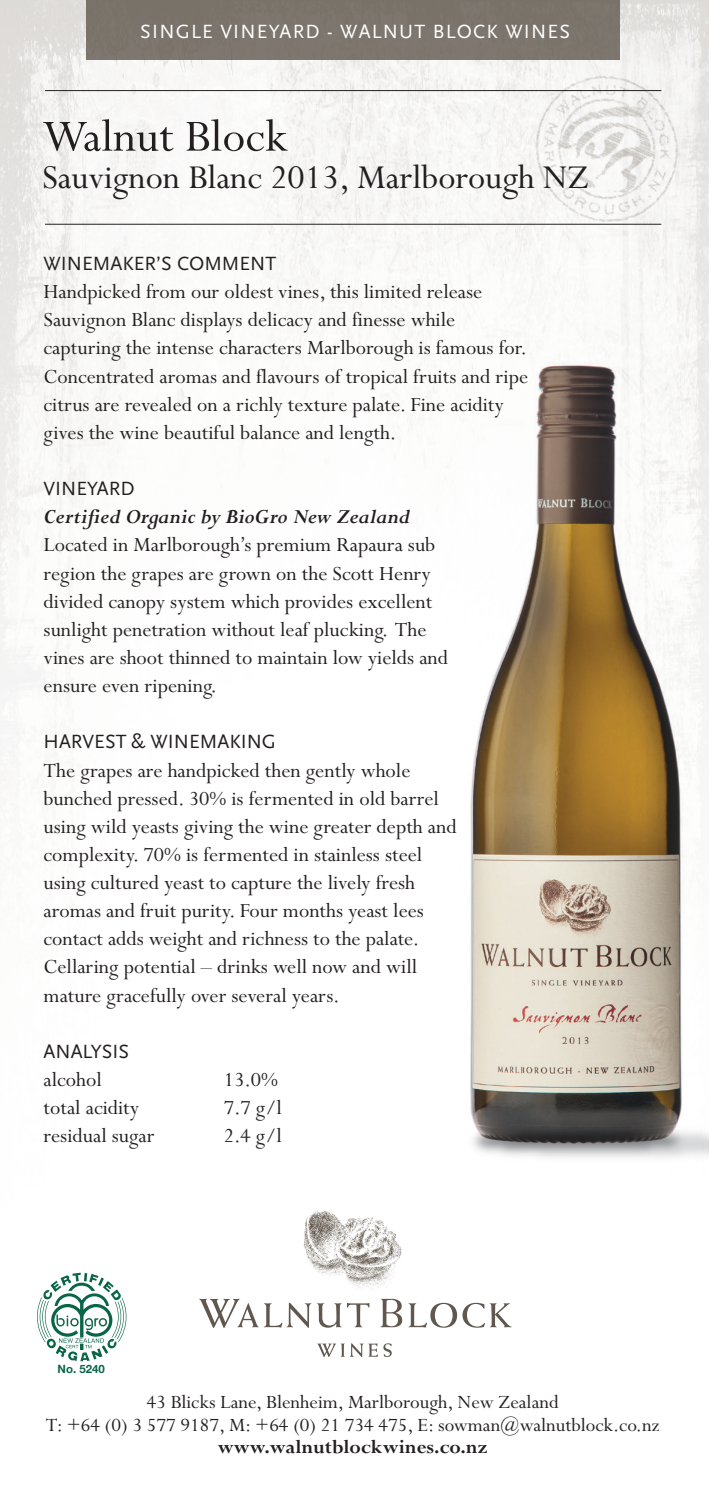
<style>
.page{position:relative;width:709px;height:1489px;background:#fff}
.page>*{position:absolute;margin:0;border:0;box-sizing:border-box;transform-origin:0 0}
.t1{font:50px "Perpetua";color:#231f20}
.t2{font:37.5px "Perpetua";color:#231f20}
.t3{font:22.5px/28px "Perpetua";color:#231f20}
.t4{font:italic 700 22.5px "Perpetua";color:#231f20}
.t5{font:21px/22.5px "Perpetua";color:#231f20;text-align:center}
.t6{font:700 21px "Perpetua";color:#231f20}
.t7{font:20px "Scala Sans";color:#231f20}
.t8{font:20px "Scala Sans";letter-spacing:.06em;color:#fff}
.t9{font:700 11.5px "Helvetica Neue";color:#096547}
</style>
<div class="page">
<img style="left:0;top:0;width:709px;height:1362px">
<hr style="left:45px;top:224px;width:616px;height:1px;background:#231f20">
<hr style="left:45px;top:90px;width:616px;height:1px;background:#231f20">
<div style="left:86px;top:0;width:534px;height:60px;background:#7c756d"></div>
<img style="left:297px;top:1206px;width:107px;height:88px">
<svg style="left:199px;top:1298px;width:112px;height:29px"></svg>
<svg style="left:317px;top:1302px;width:52px;height:25px"></svg>
<svg style="left:380px;top:1298px;width:22px;height:29px"></svg>
<svg style="left:408px;top:1302px;width:103px;height:25px"></svg>
<svg style="left:317px;top:1343px;width:75px;height:13px"></svg>
<img style="left:512px;top:51px;width:188px;height:197px">
<svg style="left:37px;top:1272px;width:89px;height:89px"></svg>
<img style="left:458px;top:357px;width:232px;height:685px">
<img style="left:387px;top:1042px;width:322px;height:202px">
<p class="t8" style="left:140px;top:21px;width:431px">SINGLE VINEYARD - WALNUT BLOCK WINES</p>
<h1 class="t1" style="left:42px;top:110px;width:247px">Walnut Block</h1>
<h2 class="t2" style="left:42px;top:158px;width:548px">Sauvignon Blanc 2013, Marlborough NZ</h2>
<p class="t7" style="left:44px;top:252px;width:234px">WINEMAKER’S COMMENT</p>
<p class="t3" style="left:44px;top:278px;width:486px">Handpicked from our oldest vines, this limited release Sauvignon Blanc displays delicacy and finesse while capturing the intense characters Marlborough is famous for.<br>Concentrated aromas and flavours of tropical fruits and ripe citrus are revealed on a richly texture palate. Fine acidity gives the wine beautiful balance and length.</p>
<p class="t7" style="left:44px;top:477px;width:93px">VINEYARD</p>
<p class="t4" style="left:44px;top:505px;width:368px">Certified Organic by BioGro New Zealand</p>
<p class="t3" style="left:44px;top:531px;width:406px">Located in Marlborough’s premium Rapaura sub region the grapes are grown on the Scott Henry divided canopy system which provides excellent sunlight penetration without leaf plucking. The vines are shoot thinned to maintain low yields and ensure even ripening.</p>
<p class="t7" style="left:44px;top:731px;width:234px">HARVEST &amp; WINEMAKING</p>
<p class="t3" style="left:44px;top:756px;width:414px">The grapes are handpicked then gently whole bunched pressed. 30% is fermented in old barrel using wild yeasts giving the wine greater depth and complexity. 70% is fermented in stainless steel using cultured yeast to capture the lively fresh aromas and fruit purity. Four months yeast lees contact adds weight and richness to the palate.<br>Cellaring potential – drinks well now and will mature gracefully over several years.</p>
<p class="t7" style="left:44px;top:1040px;width:87px">ANALYSIS</p>
<p class="t3" style="left:44px;top:1066px;width:60px">alcohol</p>
<p class="t3" style="left:224px;top:1066px;width:56px">13.0%</p>
<p class="t3" style="left:44px;top:1094px;width:97px">total acidity</p>
<p class="t3" style="left:224px;top:1094px;width:60px">7.7 g/l</p>
<p class="t3" style="left:44px;top:1122px;width:112px">residual sugar</p>
<p class="t3" style="left:224px;top:1122px;width:60px">2.4 g/l</p>
<p class="t9" style="left:58px;top:1362px;width:49px">No. 5240</p>
<p class="t5" style="left:46px;top:1391px;width:615px">43 Blicks Lane, Blenheim, Marlborough, New Zealand<br>T: +64 (0) 3 577 9187, M: +64 (0) 21 734 475, E: sowman@walnutblock.co.nz</p>
<p class="t6" style="left:218px;top:1435px;width:271px">www.walnutblockwines.co.nz</p>
</div>
